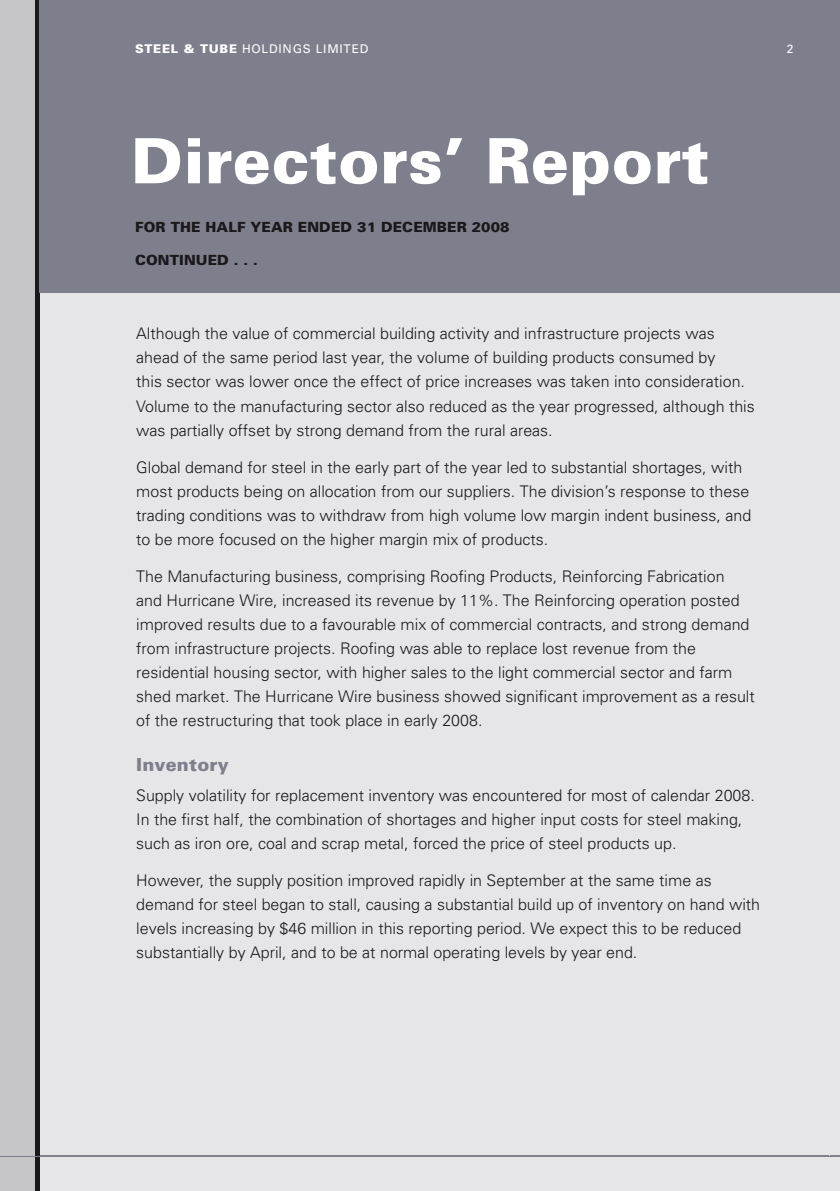
<style>
.page{position:relative;width:840px;height:1191px;background:#fff}
.page>*{position:absolute;margin:0;border:0;box-sizing:border-box;transform-origin:0 0}
.t1{font:900 62.4px "Univers";letter-spacing:.005em;color:#fff}
.t2{font:900 18px "Univers";letter-spacing:.01em;color:#7e7f8c}
.t3{font:300 16px/24px "Univers";color:#1a181b}
.t4{font:900 14px "Univers";letter-spacing:.01em;color:#1a181b}
.t5{font:12px "Univers";letter-spacing:.065em;color:#fff}
.s1{font-weight:900}
</style>
<div class="page">
<div style="left:20px;top:68px;width:809px;height:1123px;background:#e6e5e7"></div>
<hr style="left:4px;top:1155px;width:825px;height:1px;background:#1a181b">
<div style="left:829px;top:68px;width:10px;height:1123px;background:#e6e5e7"></div>
<div style="left:0;top:0;width:36px;height:1191px;background:#c6c6c8"></div>
<hr style="left:36px;top:0;width:4px;height:1191px;background:#1a181b">
<div style="left:40px;top:0;width:799px;height:292px;background:#7e7f8c"></div>
<hr style="left:0;top:1156px;width:839px;height:1px;background:#7e7f8c">
<p class="t5" style="left:135px;top:41px;width:235px"><span class="s1">STEEL &amp; TUBE</span> HOLDINGS LIMITED</p>
<p class="t5" style="left:786px;top:41px;width:8px">2</p>
<h1 class="t1" style="left:131px;top:122px;width:579px">Directors’ Report</h1>
<p class="t4" style="left:135px;top:218px;width:376px">FOR THE HALF YEAR ENDED 31 DECEMBER 2008</p>
<p class="t4" style="left:135px;top:251px;width:124px">CONTINUED . . .</p>
<p class="t3" style="left:136px;top:321px;width:619px">Although the value of commercial building activity and infrastructure projects was ahead of the same period last year, the volume of building products consumed by<br>this sector was lower once the effect of price increases was taken into consideration.<br>Volume to the manufacturing sector also reduced as the year progressed, although this was partially offset by strong demand from the rural areas.</p>
<p class="t3" style="left:136px;top:454px;width:616px">Global demand for steel in the early part of the year led to substantial shortages, with most products being on allocation from our suppliers. The division’s response to these trading conditions was to withdraw from high volume low margin indent business, and to be more focused on the higher margin mix of products.</p>
<p class="t3" style="left:136px;top:563px;width:619px">The Manufacturing business, comprising Roofing Products, Reinforcing Fabrication<br>and Hurricane Wire, increased its revenue by 11%. The Reinforcing operation posted improved results due to a favourable mix of commercial contracts, and strong demand from infrastructure projects. Roofing was able to replace lost revenue from the residential housing sector, with higher sales to the light commercial sector and farm shed market. The Hurricane Wire business showed significant improvement as a result of the restructuring that took place in early 2008.</p>
<p class="t2" style="left:136px;top:754px;width:94px">Inventory</p>
<p class="t3" style="left:136px;top:783px;width:619px">Supply volatility for replacement inventory was encountered for most of calendar 2008.<br>In the first half, the combination of shortages and higher input costs for steel making, such as iron ore, coal and scrap metal, forced the price of steel products up.</p>
<p class="t3" style="left:136px;top:868px;width:625px">However, the supply position improved rapidly in September at the same time as demand for steel began to stall, causing a substantial build up of inventory on hand with levels increasing by $46 million in this reporting period. We expect this to be reduced substantially by April, and to be at normal operating levels by year end.</p>
</div>
